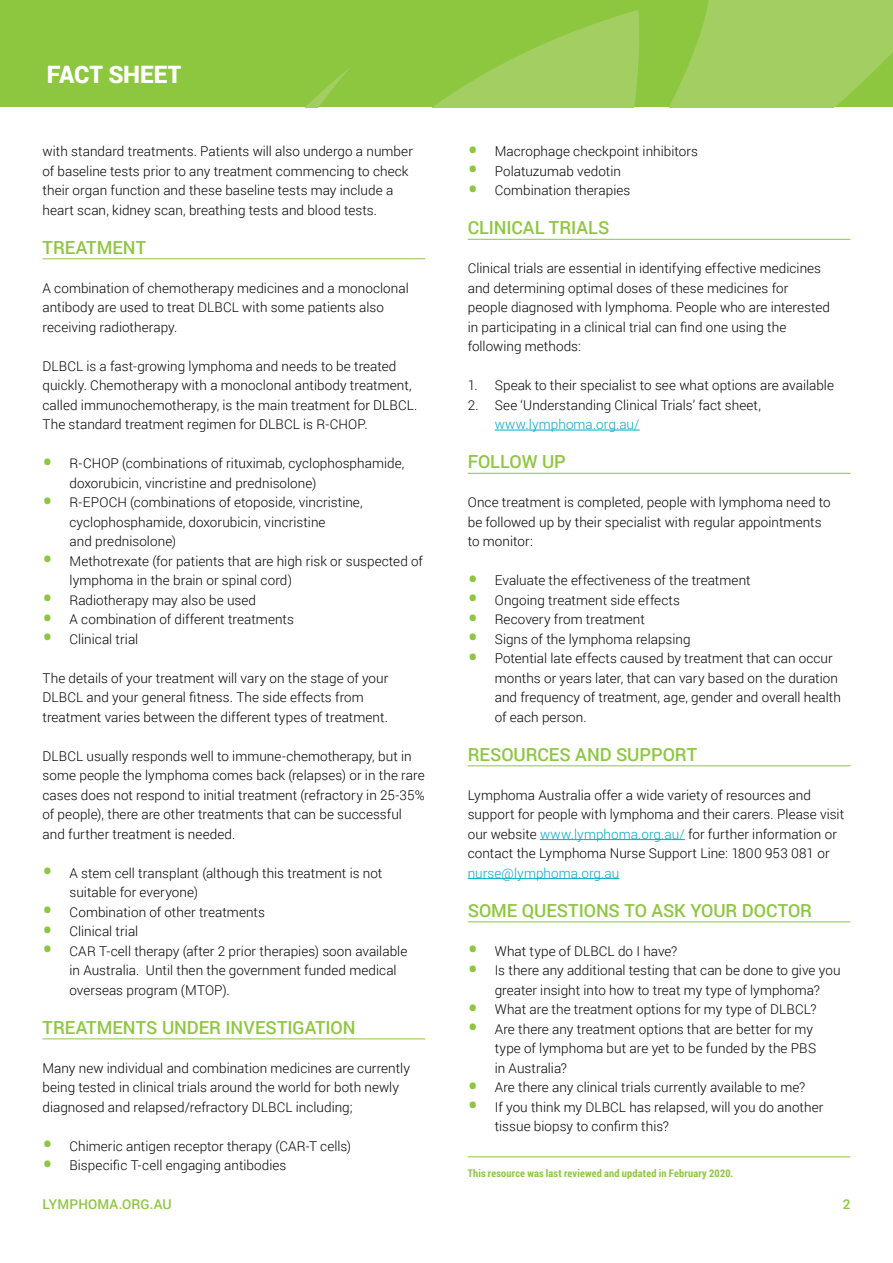
<style>
.page{position:relative;width:893px;height:1263px;background:#fff}
.page>*{position:absolute;margin:0;border:0;box-sizing:border-box;transform-origin:0 0}
.t1{font:900 24px "Roboto";letter-spacing:-.005em;color:#fff}
.t2{font:500 18px "Roboto";color:#8dc63f}
.t3{font:300 13.5px/19.5px "Roboto";letter-spacing:.005em;color:#000}
.t4{font:300 13.5px "Roboto";letter-spacing:.005em;color:#00abc5}
.t5{font:500 13.5px "Roboto";letter-spacing:.01em;color:#8dc63f}
.t6{font:700 10.5px "Roboto Condensed";letter-spacing:.02em;color:#8dc63f}
.s1{font-weight:400;font-size:30px;color:#8dc63f}
.s2{color:#00abc5}
</style>
<div class="page">
<div style="left:0;top:0;width:893px;height:107px;background:#8dc63f"></div>
<svg style="left:306px;top:0;width:587px;height:107px;fill:#a3cf62"></svg>
<hr style="left:43px;top:258px;width:382px;height:1px;background:#8dc63f">
<hr style="left:43px;top:1038px;width:382px;height:1px;background:#8dc63f">
<hr style="left:468px;top:239px;width:382px;height:1px;background:#8dc63f">
<hr style="left:495px;top:430px;width:145px;height:1px;background:#00abc5">
<hr style="left:468px;top:473px;width:382px;height:1px;background:#8dc63f">
<hr style="left:468px;top:765px;width:382px;height:1px;background:#8dc63f">
<hr style="left:540px;top:839px;width:145px;height:1px;background:#00abc5">
<hr style="left:468px;top:878px;width:151px;height:1px;background:#00abc5">
<hr style="left:468px;top:921px;width:382px;height:1px;background:#8dc63f">
<hr style="left:468px;top:1156px;width:382px;height:1px;background:#8dc63f">
<h1 class="t1" style="left:47px;top:57px;width:136px">FACT SHEET</h1>
<p class="t3" style="left:43px;top:141px;width:372px">with standard treatments. Patients will also undergo a number of baseline tests prior to any treatment commencing to check their organ function and these baseline tests may include a heart scan, kidney scan, breathing tests and blood tests.</p>
<h2 class="t2" style="left:43px;top:234px;width:105px">TREATMENT</h2>
<p class="t3" style="left:43px;top:278px;width:368px">A combination of chemotherapy medicines and a monoclonal antibody are used to treat DLBCL with some patients also receiving radiotherapy.</p>
<p class="t3" style="left:43px;top:355px;width:376px">DLBCL is a fast-growing lymphoma and needs to be treated quickly. Chemotherapy with a monoclonal antibody treatment, called immunochemotherapy, is the main treatment for DLBCL.<br>The standard treatment regimen for DLBCL is R-CHOP.</p>
<p class="t3" style="left:70px;top:453px;width:336px;text-indent:-27px"><span class="s1">•</span> R-CHOP (combinations of rituximab, cyclophosphamide, doxorubicin, vincristine and prednisolone)</p>
<p class="t3" style="left:70px;top:492px;width:295px;text-indent:-27px"><span class="s1">•</span> R-EPOCH (combinations of etoposide, vincristine, cyclophosphamide, doxorubicin, vincristine<br>and prednisolone)</p>
<p class="t3" style="left:70px;top:551px;width:355px;text-indent:-27px"><span class="s1">•</span> Methotrexate (for patients that are high risk or suspected of lymphoma in the brain or spinal cord)</p>
<p class="t3" style="left:43px;top:590px;width:215px"><span class="s1">•</span> Radiotherapy may also be used</p>
<p class="t3" style="left:43px;top:609px;width:253px"><span class="s1">•</span> A combination of different treatments</p>
<p class="t3" style="left:43px;top:629px;width:97px"><span class="s1">•</span> Clinical trial</p>
<p class="t3" style="left:43px;top:668px;width:347px">The details of your treatment will vary on the stage of your<br>DLBCL and your general fitness. The side effects from treatment varies between the different types of treatment.</p>
<p class="t3" style="left:43px;top:745px;width:384px">DLBCL usually responds well to immune-chemotherapy, but in some people the lymphoma comes back (relapses) or in the rare cases does not respond to initial treatment (refractory in 25-35% of people), there are other treatments that can be successful and further treatment is needed.</p>
<p class="t3" style="left:70px;top:863px;width:314px;text-indent:-27px"><span class="s1">•</span> A stem cell transplant (although this treatment is not suitable for everyone)</p>
<p class="t3" style="left:43px;top:902px;width:224px"><span class="s1">•</span> Combination of other treatments</p>
<p class="t3" style="left:43px;top:921px;width:97px"><span class="s1">•</span> Clinical trial</p>
<p class="t3" style="left:70px;top:941px;width:339px;text-indent:-27px"><span class="s1">•</span> CAR T-cell therapy (after 2 prior therapies) soon available in Australia. Until then the government funded medical overseas program (MTOP).</p>
<h2 class="t2" style="left:43px;top:1014px;width:315px">TREATMENTS UNDER INVESTIGATION</h2>
<p class="t3" style="left:43px;top:1058px;width:369px">Many new individual and combination medicines are currently being tested in clinical trials around the world for both newly diagnosed and relapsed/refractory DLBCL including;</p>
<p class="t3" style="left:43px;top:1136px;width:310px"><span class="s1">•</span> Chimeric antigen receptor therapy (CAR-T cells)</p>
<p class="t3" style="left:43px;top:1155px;width:245px"><span class="s1">•</span> Bispecific T-cell engaging antibodies</p>
<p class="t3" style="left:468px;top:141px;width:232px"><span class="s1">•</span> Macrophage checkpoint inhibitors</p>
<p class="t3" style="left:468px;top:161px;width:155px"><span class="s1">•</span> Polatuzumab vedotin</p>
<p class="t3" style="left:468px;top:180px;width:164px"><span class="s1">•</span> Combination therapies</p>
<h2 class="t2" style="left:468px;top:215px;width:143px">CLINICAL TRIALS</h2>
<p class="t3" style="left:468px;top:258px;width:364px">Clinical trials are essential in identifying effective medicines and determining optimal doses of these medicines for people diagnosed with lymphoma. People who are interested in participating in a clinical trial can find one using the following methods:</p>
<p class="t3" style="left:468px;top:375px;width:368px">1. Speak to their specialist to see what options are available</p>
<p class="t3" style="left:468px;top:394px;width:295px">2. See ‘Understanding Clinical Trials’ fact sheet,</p>
<p class="t4" style="left:495px;top:415px;width:146px">www.lymphoma.org.au/</p>
<h2 class="t2" style="left:468px;top:449px;width:100px">FOLLOW UP</h2>
<p class="t3" style="left:468px;top:492px;width:364px">Once treatment is completed, people with lymphoma need to be followed up by their specialist with regular appointments to monitor:</p>
<p class="t3" style="left:468px;top:570px;width:284px"><span class="s1">•</span> Evaluate the effectiveness of the treatment</p>
<p class="t3" style="left:468px;top:590px;width:214px"><span class="s1">•</span> Ongoing treatment side effects</p>
<p class="t3" style="left:468px;top:609px;width:179px"><span class="s1">•</span> Recovery from treatment</p>
<p class="t3" style="left:468px;top:629px;width:224px"><span class="s1">•</span> Signs of the lymphoma relapsing</p>
<p class="t3" style="left:495px;top:648px;width:348px;text-indent:-27px"><span class="s1">•</span> Potential late effects caused by treatment that can occur months or years later, that can vary based on the duration and frequency of treatment, age, gender and overall health of each person.</p>
<h2 class="t2" style="left:468px;top:741px;width:231px">RESOURCES AND SUPPORT</h2>
<p class="t3" style="left:468px;top:785px;width:378px">Lymphoma Australia offer a wide variety of resources and support for people with lymphoma and their carers. Please visit our website <span class="s2">www.lymphoma.org.au/</span> for further information or contact the Lymphoma Nurse Support Line: 1800 953 081 or</p>
<p class="t4" style="left:468px;top:863px;width:153px">nurse@lymphoma.org.au</p>
<h2 class="t2" style="left:468px;top:897px;width:346px">SOME QUESTIONS TO ASK YOUR DOCTOR</h2>
<p class="t3" style="left:468px;top:941px;width:211px"><span class="s1">•</span> What type of DLBCL do I have?</p>
<p class="t3" style="left:468px;top:960px;width:374px;text-align:center"><span class="s1">•</span> Is there any additional testing that can be done to give you greater insight into how to treat my type of lymphoma?</p>
<p class="t3" style="left:468px;top:999px;width:350px"><span class="s1">•</span> What are the treatment options for my type of DLBCL?</p>
<p class="t3" style="left:495px;top:1019px;width:323px;text-indent:-27px"><span class="s1">•</span> Are there any treatment options that are better for my type of lymphoma but are yet to be funded by the PBS in Australia?</p>
<p class="t3" style="left:468px;top:1077px;width:339px"><span class="s1">•</span> Are there any clinical trials currently available to me?</p>
<p class="t3" style="left:495px;top:1097px;width:330px;text-indent:-27px"><span class="s1">•</span> If you think my DLBCL has relapsed, will you do another tissue biopsy to confirm this?</p>
<p class="t6" style="left:468px;top:1166px;width:267px">This resource was last reviewed and updated in February 2020.</p>
<p class="t5" style="left:43px;top:1195px;width:131px">LYMPHOMA.ORG.AU</p>
<p class="t5" style="left:843px;top:1195px;width:9px">2</p>
</div>
